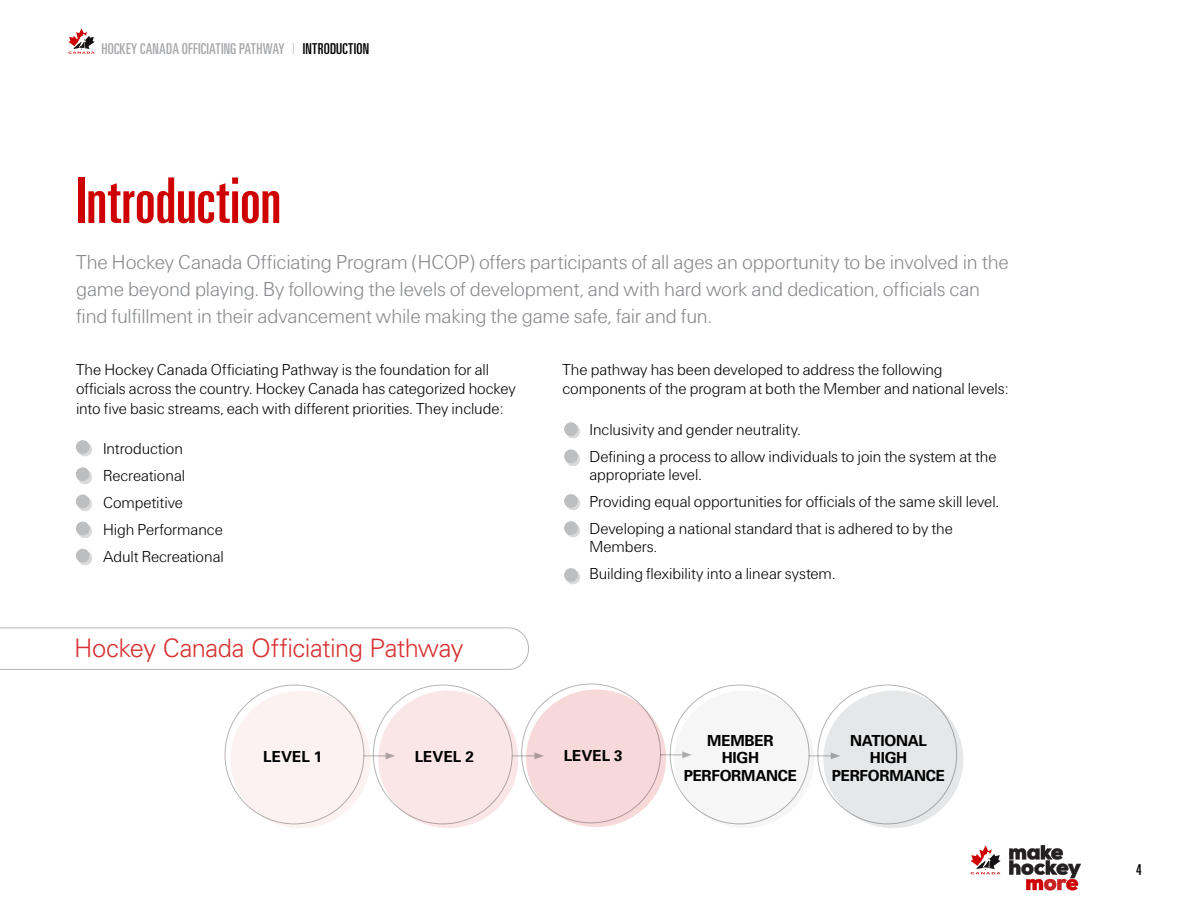
<style>
.page{position:relative;width:1188px;height:918px;background:#fff}
.page>*{position:absolute;margin:0;border:0;box-sizing:border-box;transform-origin:0 0}
.t1{font:ultra-condensed 63px "Univers";color:#cf0001}
.t2{font:300 25.5px "Univers";letter-spacing:-.02em;color:#d83334}
.t3{font:21px/27px "Univers U45";letter-spacing:-.01em;color:#888a8d}
.t4{font:16.5px/27px "Univers U45";letter-spacing:-.005em;color:#000}
.t5{font:700 15.3px/17.5px "Univers";letter-spacing:-.015em;color:#000;text-align:center}
.t6{font:ultra-condensed 15px "Univers";letter-spacing:.01em;color:#a7a9ac}
.t7{font:ultra-condensed 15px "Univers";color:#000}
.s1{font-weight:100}
.s2{color:#000}
</style>
<div class="page">
<svg style="left:68px;top:28px;width:27px;height:26px"></svg>
<svg style="left:970px;top:845px;width:31px;height:30px"></svg>
<svg style="left:1009px;top:845px;width:72px;height:45px"></svg>
<div style="left:78px;top:442px;width:14px;height:14px;background:#000;opacity:.15"></div>
<div style="left:76px;top:440px;width:14px;height:14px;background:#bcbec0;border-radius:50%"></div>
<div style="left:78px;top:470px;width:14px;height:14px;background:#000;opacity:.15"></div>
<div style="left:76px;top:467px;width:14px;height:14px;background:#bcbec0;border-radius:50%"></div>
<div style="left:78px;top:551px;width:14px;height:14px;background:#000;opacity:.15"></div>
<div style="left:76px;top:549px;width:14px;height:14px;background:#bcbec0;border-radius:50%"></div>
<div style="left:78px;top:497px;width:14px;height:14px;background:#000;opacity:.15"></div>
<div style="left:76px;top:494px;width:14px;height:14px;background:#bcbec0;border-radius:50%"></div>
<div style="left:78px;top:524px;width:14px;height:14px;background:#000;opacity:.15"></div>
<div style="left:76px;top:522px;width:14px;height:13px;background:#bcbec0;border-radius:50%"></div>
<div style="left:566px;top:425px;width:14px;height:14px;background:#000;opacity:.15"></div>
<div style="left:564px;top:422px;width:14px;height:14px;background:#bcbec0;border-radius:50%"></div>
<div style="left:566px;top:452px;width:14px;height:14px;background:#000;opacity:.15"></div>
<div style="left:564px;top:449px;width:14px;height:14px;background:#bcbec0;border-radius:50%"></div>
<div style="left:566px;top:570px;width:14px;height:14px;background:#000;opacity:.15"></div>
<div style="left:564px;top:568px;width:14px;height:14px;background:#bcbec0;border-radius:50%"></div>
<div style="left:566px;top:496px;width:14px;height:14px;background:#000;opacity:.15"></div>
<div style="left:564px;top:494px;width:14px;height:14px;background:#bcbec0;border-radius:50%"></div>
<div style="left:566px;top:523px;width:14px;height:15px;background:#000;opacity:.15"></div>
<div style="left:564px;top:521px;width:14px;height:14px;background:#bcbec0;border-radius:50%"></div>
<div style="left:823px;top:691px;width:140px;height:137px;background:#e6e7e8;border-radius:50%"></div>
<div style="left:230px;top:691px;width:141px;height:137px;background:#fdf2f2;border-radius:50%"></div>
<svg style="left:363px;top:752px;width:15px;height:7px"></svg>
<div style="left:378px;top:691px;width:140px;height:137px;background:#fae6e6;border-radius:50%"></div>
<svg style="left:512px;top:752px;width:14px;height:7px"></svg>
<div style="left:526px;top:689px;width:140px;height:138px;background:#f8d9d9;border-radius:50%"></div>
<svg style="left:660px;top:751px;width:14px;height:7px"></svg>
<div style="left:674px;top:691px;width:140px;height:137px;background:#f6f6f6;border-radius:50%"></div>
<svg style="left:809px;top:752px;width:31px;height:7px"></svg>
<svg style="left:0;top:627px;width:529px;height:43px"></svg>
<p class="t6" style="left:102px;top:40px;width:269px">HOCKEY CANADA OFFICIATING PATHWAY <span class="s1">I</span> <span class="s2">INTRODUCTION</span></p>
<h1 class="t1" style="left:76px;top:165px;width:207px">Introduction</h1>
<p class="t3" style="left:76px;top:249px;width:934px">The Hockey Canada Officiating Program (HCOP) offers participants of all ages an opportunity to be involved in the game beyond playing. By following the levels of development, and with hard work and dedication, officials can find fulfillment in their advancement while making the game safe, fair and fun.</p>
<p class="t4" style="left:76px;top:360px;width:441px;line-height:19.5px">The Hockey Canada Officiating Pathway is the foundation for all officials across the country. Hockey Canada has categorized hockey into five basic streams, each with different priorities. They include:</p>
<p class="t4" style="left:103px;top:435px;width:122px">Introduction<br>Recreational<br>Competitive<br>High Performance<br>Adult Recreational</p>
<h2 class="t2" style="left:74px;top:632px;width:391px">Hockey Canada Officiating Pathway</h2>
<p class="t4" style="left:562px;top:360px;width:447px;line-height:19.5px">The pathway has been developed to address the following components of the program at both the Member and national levels:</p>
<p class="t4" style="left:589px;top:416px;width:409px">Inclusivity and gender neutrality.<br>Defining a process to allow individuals to join the system at the</p>
<p class="t4" style="left:589px;top:461px;width:411px">appropriate level.<br>Providing equal opportunities for officials of the same skill level.<br>Developing a national standard that is adhered to by the</p>
<p class="t4" style="left:589px;top:533px;width:247px">Members.<br>Building flexibility into a linear system.</p>
<p class="t5" style="left:263px;top:747px;width:61px">LEVEL 1</p>
<p class="t5" style="left:415px;top:747px;width:61px">LEVEL 2</p>
<p class="t5" style="left:564px;top:746px;width:61px">LEVEL 3</p>
<p class="t5" style="left:684px;top:731px;width:115px">MEMBER<br>HIGH<br>PERFORMANCE</p>
<p class="t5" style="left:832px;top:731px;width:115px">NATIONAL<br>HIGH<br>PERFORMANCE</p>
<p class="t7" style="left:1136px;top:861px;width:7px">4</p>
</div>
